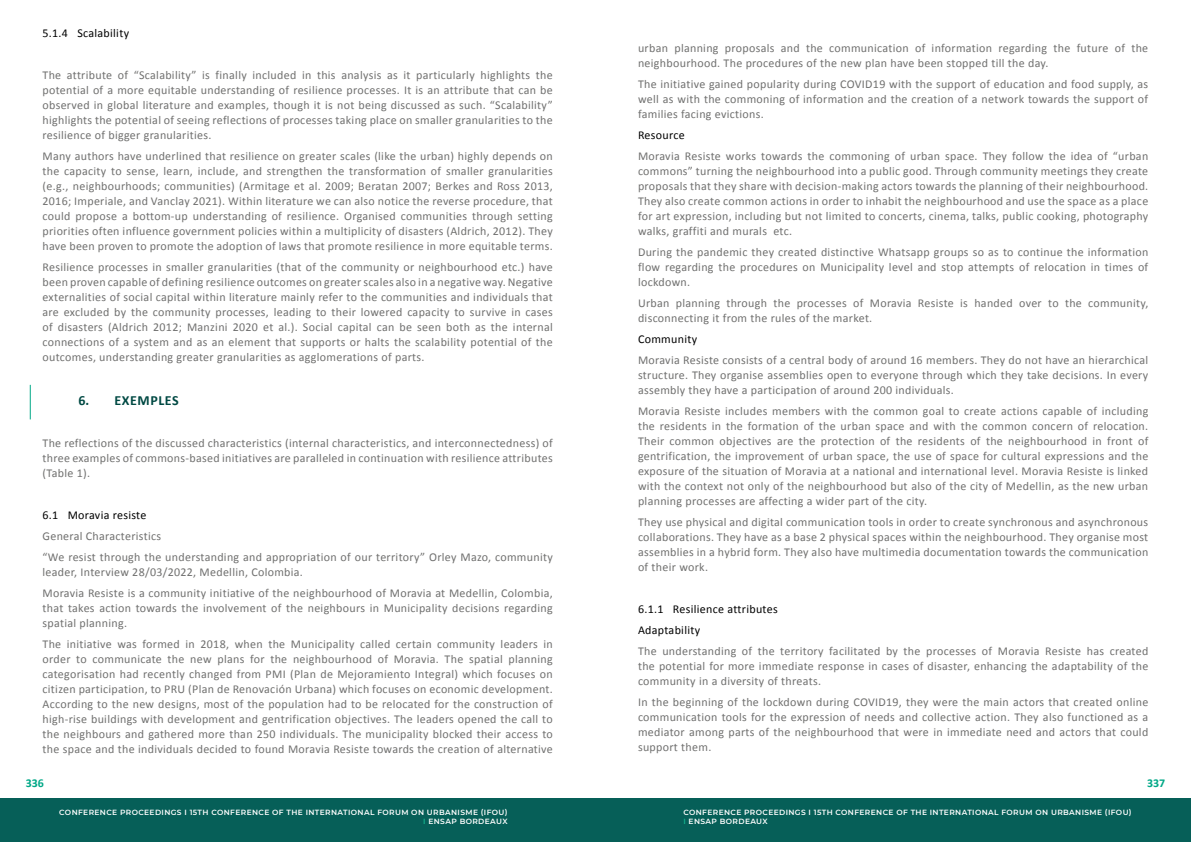
<style>
.page{position:relative;width:1191px;height:842px;background:#fff}
.page>*{position:absolute;margin:0;border:0;box-sizing:border-box;transform-origin:0 0}
.t1{font:700 14px "Calibri";letter-spacing:.04em;color:#004943}
.t2{font:12px/15px "Calibri";letter-spacing:.025em;color:#70706f;text-align:justify}
.t3{font:12px/21px "Calibri";letter-spacing:.025em;color:#000}
.t4{font:700 12px "Calibri";color:#00a887}
.t5{font:600 7.5px/9px "Montserrat";letter-spacing:.05em;color:#fff}
.s1{color:#15b38f}
</style>
<div class="page">
<div style="left:0;top:799px;width:1191px;height:43px;background:#065f58"></div>
<hr style="left:30px;top:385px;width:1px;height:34px;background:#00a887">
<p class="t3" style="left:43px;top:23px;width:88px">5.1.4 Scalability</p>
<p class="t2" style="left:43px;top:68px;width:512px">The attribute of “Scalability” is finally included in this analysis as it particularly highlights the potential of a more equitable understanding of resilience processes. It is an attribute that can be observed in global literature and examples, though it is not being discussed as such. “Scalability” highlights the potential of seeing reflections of processes taking place on smaller granularities to the resilience of bigger granularities.</p>
<p class="t2" style="left:43px;top:149px;width:512px">Many authors have underlined that resilience on greater scales (like the urban) highly depends on the capacity to sense, learn, include, and strengthen the transformation of smaller granularities (e.g., neighbourhoods; communities) (Armitage et al. 2009; Beratan 2007; Berkes and Ross 2013, 2016; Imperiale, and Vanclay 2021). Within literature we can also notice the reverse procedure, that could propose a bottom-up understanding of resilience. Organised communities through setting priorities often influence government policies within a multiplicity of disasters (Aldrich, 2012). They have been proven to promote the adoption of laws that promote resilience in more equitable terms.</p>
<p class="t2" style="left:43px;top:260px;width:512px">Resilience processes in smaller granularities (that of the community or neighbourhood etc.) have been proven capable of defining resilience outcomes on greater scales also in a negative way. Negative externalities of social capital within literature mainly refer to the communities and individuals that are excluded by the community processes, leading to their lowered capacity to survive in cases of disasters (Aldrich 2012; Manzini 2020 et al.). Social capital can be seen both as the internal connections of a system and as an element that supports or halts the scalability potential of the outcomes, understanding greater granularities as agglomerations of parts.</p>
<p class="t1" style="left:79px;top:391px;width:102px">6. EXEMPLES</p>
<p class="t2" style="left:43px;top:435px;width:512px">The reflections of the discussed characteristics (internal characteristics, and interconnectedness) of three examples of commons-based initiatives are paralleled in continuation with resilience attributes (Table 1).</p>
<p class="t3" style="left:43px;top:504px;width:105px">6.1 Moravia resiste</p>
<p class="t2" style="left:43px;top:525px;width:512px;line-height:21px">General Characteristics<br>“We resist through the understanding and appropriation of our territory” Orley Mazo, community</p>
<p class="t2" style="left:43px;top:561px;width:512px;line-height:21px">leader, Interview 28/03/2022, Medellin, Colombia.<br>Moravia Resiste is a community initiative of the neighbourhood of Moravia at Medellin, Colombia,</p>
<p class="t2" style="left:43px;top:600px;width:512px">that takes action towards the involvement of the neighbours in Municipality decisions regarding spatial planning.</p>
<p class="t2" style="left:43px;top:636px;width:512px">The initiative was formed in 2018, when the Municipality called certain community leaders in order to communicate the new plans for the neighbourhood of Moravia. The spatial planning categorisation had recently changed from PMI (Plan de Mejoramiento Integral) which focuses on citizen participation, to PRU (Plan de Renovación Urbana) which focuses on economic development.<br>According to the new designs, most of the population had to be relocated for the construction of high-rise buildings with development and gentrification objectives. The leaders opened the call to the neighbours and gathered more than 250 individuals. The municipality blocked their access to the space and the individuals decided to found Moravia Resiste towards the creation of alternative</p>
<p class="t2" style="left:638px;top:40px;width:512px">urban planning proposals and the communication of information regarding the future of the neighbourhood. The procedures of the new plan have been stopped till the day.</p>
<p class="t2" style="left:638px;top:76px;width:512px">The initiative gained popularity during COVID19 with the support of education and food supply, as well as with the commoning of information and the creation of a network towards the support of families facing evictions.</p>
<p class="t3" style="left:638px;top:124px;width:48px">Resource</p>
<p class="t2" style="left:638px;top:148px;width:512px">Moravia Resiste works towards the commoning of urban space. They follow the idea of “urban commons” turning the neighbourhood into a public good. Through community meetings they create proposals that they share with decision-making actors towards the planning of their neighbourhood.<br>They also create common actions in order to inhabit the neighbourhood and use the space as a place for art expression, including but not limited to concerts, cinema, talks, public cooking, photography walks, graffiti and murals etc.</p>
<p class="t2" style="left:638px;top:244px;width:512px">During the pandemic they created distinctive Whatsapp groups so as to continue the information flow regarding the procedures on Municipality level and stop attempts of relocation in times of lockdown.</p>
<p class="t2" style="left:638px;top:295px;width:512px">Urban planning through the processes of Moravia Resiste is handed over to the community, disconnecting it from the rules of the market.</p>
<p class="t3" style="left:638px;top:328px;width:61px">Community</p>
<p class="t2" style="left:638px;top:352px;width:512px">Moravia Resiste consists of a central body of around 16 members. They do not have an hierarchical structure. They organise assemblies open to everyone through which they take decisions. In every assembly they have a participation of around 200 individuals.</p>
<p class="t2" style="left:638px;top:403px;width:512px">Moravia Resiste includes members with the common goal to create actions capable of including the residents in the formation of the urban space and with the common concern of relocation.<br>Their common objectives are the protection of the residents of the neighbourhood in front of gentrification, the improvement of urban space, the use of space for cultural expressions and the exposure of the situation of Moravia at a national and international level. Moravia Resiste is linked with the context not only of the neighbourhood but also of the city of Medellin, as the new urban planning processes are affecting a wider part of the city.</p>
<p class="t2" style="left:638px;top:514px;width:512px">They use physical and digital communication tools in order to create synchronous and asynchronous collaborations. They have as a base 2 physical spaces within the neighbourhood. They organise most assemblies in a hybrid form. They also have multimedia documentation towards the communication of their work.</p>
<p class="t3" style="left:638px;top:598px;width:141px">6.1.1 Resilience attributes<br>Adaptability</p>
<p class="t2" style="left:638px;top:643px;width:512px">The understanding of the territory facilitated by the processes of Moravia Resiste has created the potential for more immediate response in cases of disaster, enhancing the adaptability of the community in a diversity of threats.</p>
<p class="t2" style="left:638px;top:694px;width:512px">In the beginning of the lockdown during COVID19, they were the main actors that created online communication tools for the expression of needs and collective action. They also functioned as a mediator among parts of the neighbourhood that were in immediate need and actors that could support them.</p>
<p class="t4" style="left:26px;top:775px;width:20px">336</p>
<p class="t4" style="left:1147px;top:775px;width:20px">337</p>
<p class="t5" style="left:59px;top:807px;width:450px;text-align:right">CONFERENCE PROCEEDINGS I 15TH CONFERENCE OF THE INTERNATIONAL FORUM ON URBANISME (IFOU)<br><span class="s1">I</span> ENSAP BORDEAUX</p>
<p class="t5" style="left:683px;top:807px;width:450px">CONFERENCE PROCEEDINGS I 15TH CONFERENCE OF THE INTERNATIONAL FORUM ON URBANISME (IFOU)<br><span class="s1">I</span> ENSAP BORDEAUX</p>
</div>
